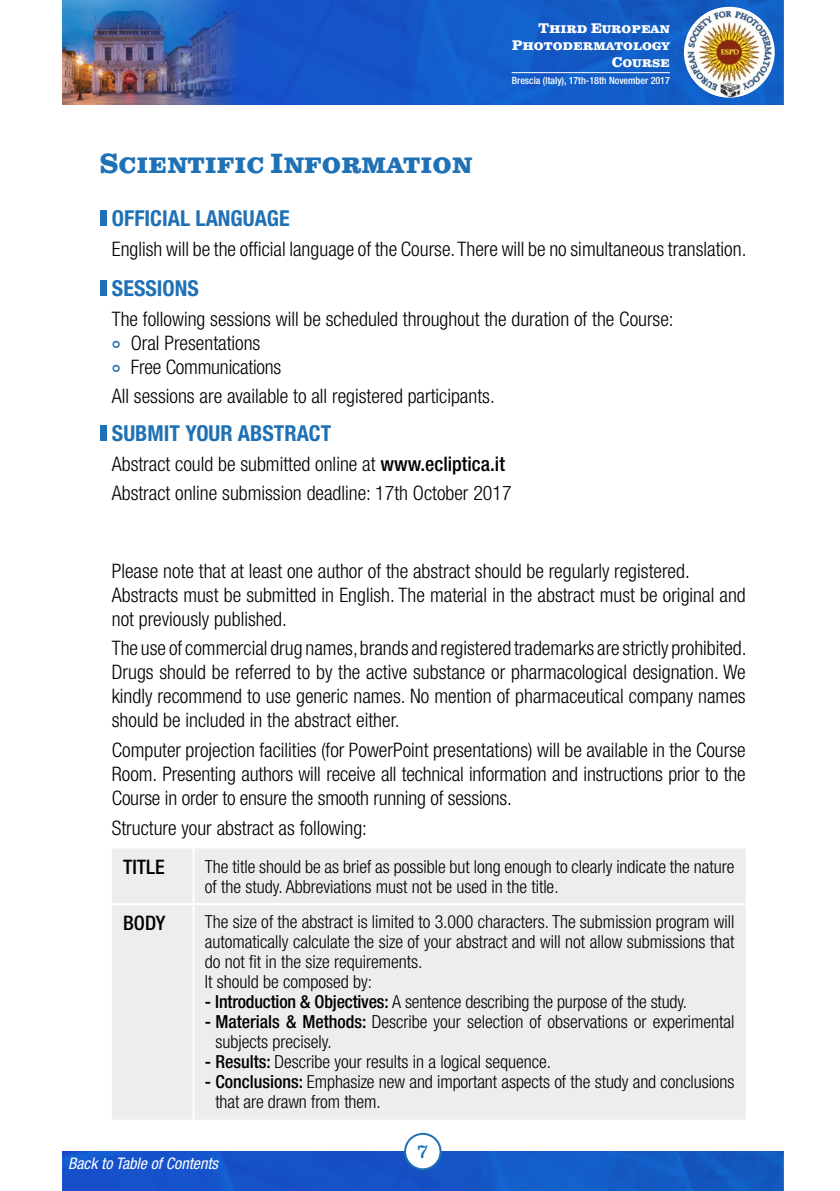
<style>
.page{position:relative;width:840px;height:1191px;background:#fff}
.page>*{position:absolute;margin:0;border:0;box-sizing:border-box;transform-origin:0 0}
.t1{font:700 28px "Clarendon Text Pro";color:#1f71b5;scale:.95 1}
.t2{font:700 condensed 22px "Helvetica Neue LT Std";color:#1f71b5}
.t3{font:300 condensed 20px/24px "Helvetica Neue LT Std";color:#000}
.t4{font:500 condensed 20px "Helvetica Neue LT Std";color:#000}
.t5{font:300 condensed 18px/20px "Helvetica Neue LT Std";color:#000}
.t6{font:18px "Clarendon Text Pro";color:#1f71b5}
.t7{font:italic condensed 16px "Helvetica Neue LT Std";color:#fff}
.t8{font:700 14px/16.8px "Clarendon Text Pro";color:#fff;text-align:right}
.t9{font:500 condensed 10px "Helvetica Neue LT Std";color:#fff}
.s1{font-weight:500}
</style>
<div class="page">
<div style="left:100px;top:210px;width:7px;height:16px;background:#1f71b5"></div>
<div style="left:100px;top:280px;width:7px;height:16px;background:#1f71b5"></div>
<div style="left:100px;top:425px;width:7px;height:16px;background:#1f71b5"></div>
<div style="left:112px;top:849px;width:633px;height:270px;background:#ededed"></div>
<hr style="left:192px;top:848px;width:2px;height:55px;background:#fff">
<hr style="left:112px;top:903px;width:81px;height:2px;background:#fff">
<hr style="left:193px;top:903px;width:552px;height:2px;background:#fff">
<hr style="left:192px;top:905px;width:2px;height:214px;background:#fff">
<img style="left:250px;top:0;width:532px;height:105px">
<svg style="left:683px;top:7px;width:91px;height:91px"></svg>
<img style="left:686px;top:11px;width:85px;height:86px">
<hr style="left:511px;top:72px;width:158px;height:1px;background:#fff">
<img style="left:62px;top:0;width:188px;height:105px">
<img style="left:62px;top:1151px;width:720px;height:40px">
<div style="left:405px;top:1133px;width:35px;height:36px;background:#fff;border-radius:50%"></div>
<div style="left:404px;top:1132px;width:37px;height:38px;border:2px solid #1f71b5;border-radius:50%"></div>
<p class="t8" style="left:511px;top:21px;width:159px">Third European<br>Photodermatology<br>Course</p>
<p class="t9" style="left:511px;top:75px;width:159px">Brescia (Italy), 17th-18th November 2017</p>
<h1 class="t1" style="left:100px;top:146px;width:393px">Scientific Information</h1>
<p class="t2" style="left:112px;top:205px;width:179px">OFFICIAL LANGUAGE</p>
<p class="t3" style="left:112px;top:236px;width:636px">English will be the official language of the Course. There will be no simultaneous translation.</p>
<p class="t2" style="left:112px;top:275px;width:88px">SESSIONS</p>
<p class="t3" style="left:131px;top:306px;width:544px;text-indent:-19px">The following sessions will be scheduled throughout the duration of the Course:<br>Oral Presentations<br>Free Communications</p>
<p class="t3" style="left:112px;top:384px;width:384px">All sessions are available to all registered participants.</p>
<p class="t2" style="left:112px;top:420px;width:221px">SUBMIT YOUR ABSTRACT</p>
<p class="t3" style="left:112px;top:449px;width:401px;line-height:29.6px">Abstract could be submitted online at <span class="s1">www.ecliptica.it<br></span>Abstract online submission deadline: 17th October 2017</p>
<p class="t3" style="left:112px;top:558px;width:635px">Please note that at least one author of the abstract should be regularly registered.<br>Abstracts must be submitted in English. The material in the abstract must be original and not previously published.</p>
<p class="t3" style="left:112px;top:636px;width:636px;text-align:justify">The use of commercial drug names, brands and registered trademarks are strictly prohibited.<br>Drugs should be referred to by the active substance or pharmacological designation. We kindly recommend to use generic names. No mention of pharmaceutical company names should be included in the abstract either.</p>
<p class="t3" style="left:112px;top:738px;width:635px;text-align:justify">Computer projection facilities (for PowerPoint presentations) will be available in the Course Room. Presenting authors will receive all technical information and instructions prior to the Course in order to ensure the smooth running of sessions.</p>
<p class="t3" style="left:112px;top:815px;width:256px">Structure your abstract as following:</p>
<p class="t4" style="left:123px;top:855px;width:43px">TITLE</p>
<p class="t5" style="left:205px;top:856px;width:530px">The title should be as brief as possible but long enough to clearly indicate the nature of the study. Abbreviations must not be used in the title.</p>
<p class="t4" style="left:123px;top:910px;width:44px">BODY</p>
<p class="t5" style="left:205px;top:911px;width:531px">The size of the abstract is limited to 3.000 characters. The submission program will automatically calculate the size of your abstract and will not allow submissions that do not fit in the size requirements.<br>It should be composed by:</p>
<p class="t5" style="left:205px;top:991px;width:483px"><span class="s1">- Introduction &amp; Objectives:</span> A sentence describing the purpose of the study.</p>
<p class="t5" style="left:215px;top:1011px;width:520px;text-indent:-11px"><span class="s1">- Materials &amp; Methods:</span> Describe your selection of observations or experimental subjects precisely.</p>
<p class="t5" style="left:205px;top:1051px;width:347px"><span class="s1">- Results:</span> Describe your results in a logical sequence.</p>
<p class="t5" style="left:215px;top:1071px;width:520px;text-indent:-10px"><span class="s1">- Conclusions:</span> Emphasize new and important aspects of the study and conclusions that are drawn from them.</p>
<p class="t7" style="left:68px;top:1153px;width:151px">Back to Table of Contents</p>
<p class="t6" style="left:417px;top:1140px;width:12px">7</p>
</div>
